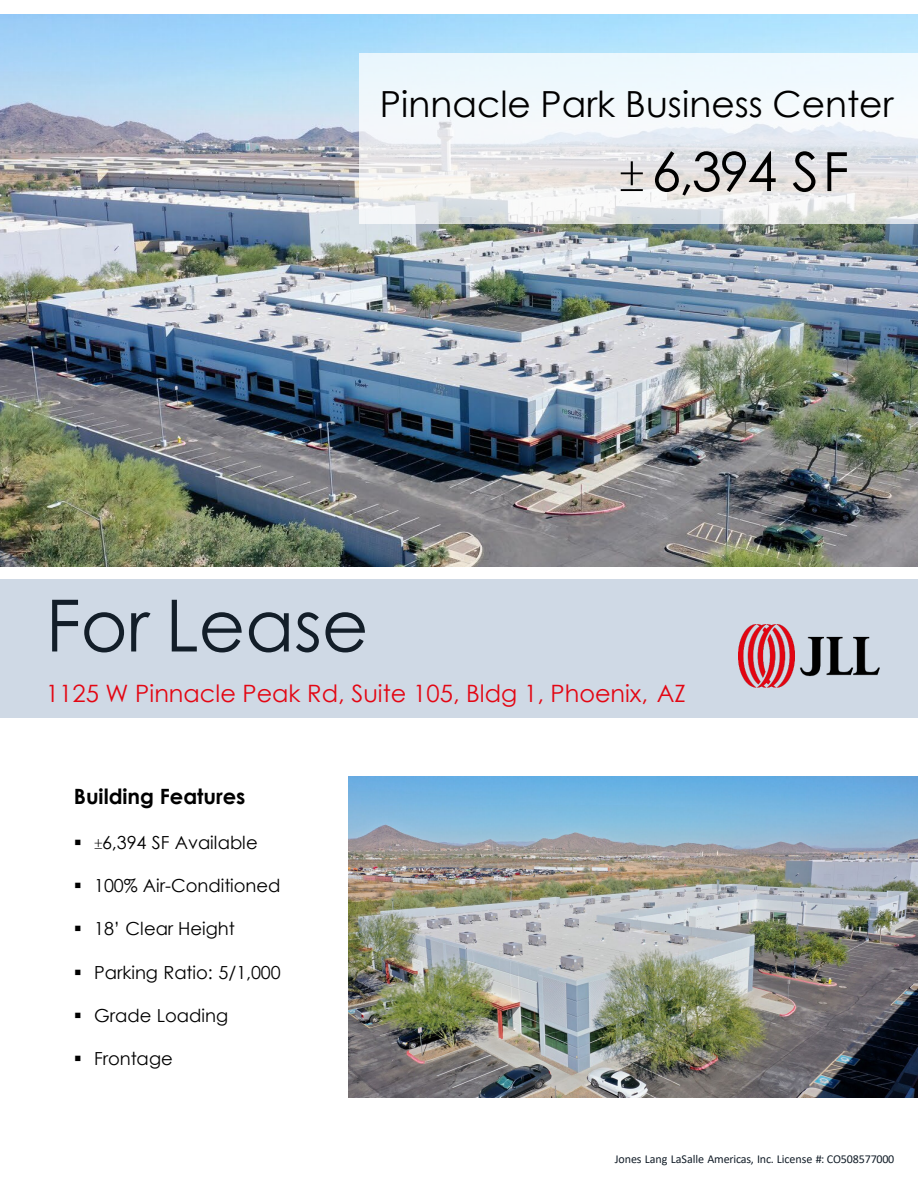
<style>
.page{position:relative;width:918px;height:1188px;background:#fff}
.page>*{position:absolute;margin:0;border:0;box-sizing:border-box;transform-origin:0 0}
.t1{font:72px "Century Gothic";letter-spacing:-.005em;color:#131e29}
.t2{font:54px "Century Gothic";color:#000}
.t3{font:36px "Century Gothic";color:#000}
.t4{font:24px "Century Gothic";color:#e30613}
.t5{font:700 21px "Century Gothic";color:#000}
.t6{font:18px "Century Gothic";color:#000}
.t7{font:12px "Calibri";letter-spacing:-.005em;color:#131e29}
.s1{font-family:"Source Sans Pro";font-weight:300}
</style>
<div class="page">
<img style="left:0;top:14px;width:918px;height:552px">
<div style="left:360px;top:53px;width:558px;height:171px;background:#fff;opacity:.72"></div>
<div style="left:0;top:580px;width:918px;height:138px;background:#cfd9e5"></div>
<img style="left:738px;top:625px;width:142px;height:63px">
<img style="left:348px;top:777px;width:570px;height:321px">
<p class="t3" style="left:380px;top:79px;width:515px">Pinnacle Park Business Center</p>
<h1 class="t2" style="left:619px;top:134px;width:231px"><span class="s1">±</span> 6,394 SF</h1>
<p class="t1" style="left:46px;top:575px;width:324px">For Lease</p>
<p class="t4" style="left:46px;top:676px;width:642px">1125 W Pinnacle Peak Rd, Suite 105, Bldg 1, Phoenix, AZ</p>
<p class="t5" style="left:74px;top:780px;width:173px">Building Features</p>
<p class="t6" style="left:74px;top:830px;width:185px">▪ <span class="s1">±</span>6,394 SF Available</p>
<p class="t6" style="left:74px;top:873px;width:208px">▪ 100% Air-Conditioned</p>
<p class="t6" style="left:74px;top:916px;width:163px">▪ 18’ Clear Height</p>
<p class="t6" style="left:74px;top:959px;width:209px">▪ Parking Ratio: 5/1,000</p>
<p class="t6" style="left:74px;top:1003px;width:156px">▪ Grade Loading</p>
<p class="t6" style="left:74px;top:1046px;width:100px">▪ Frontage</p>
<p class="t7" style="left:615px;top:1151px;width:281px">Jones Lang LaSalle Americas, Inc. License #: CO508577000</p>
</div>
